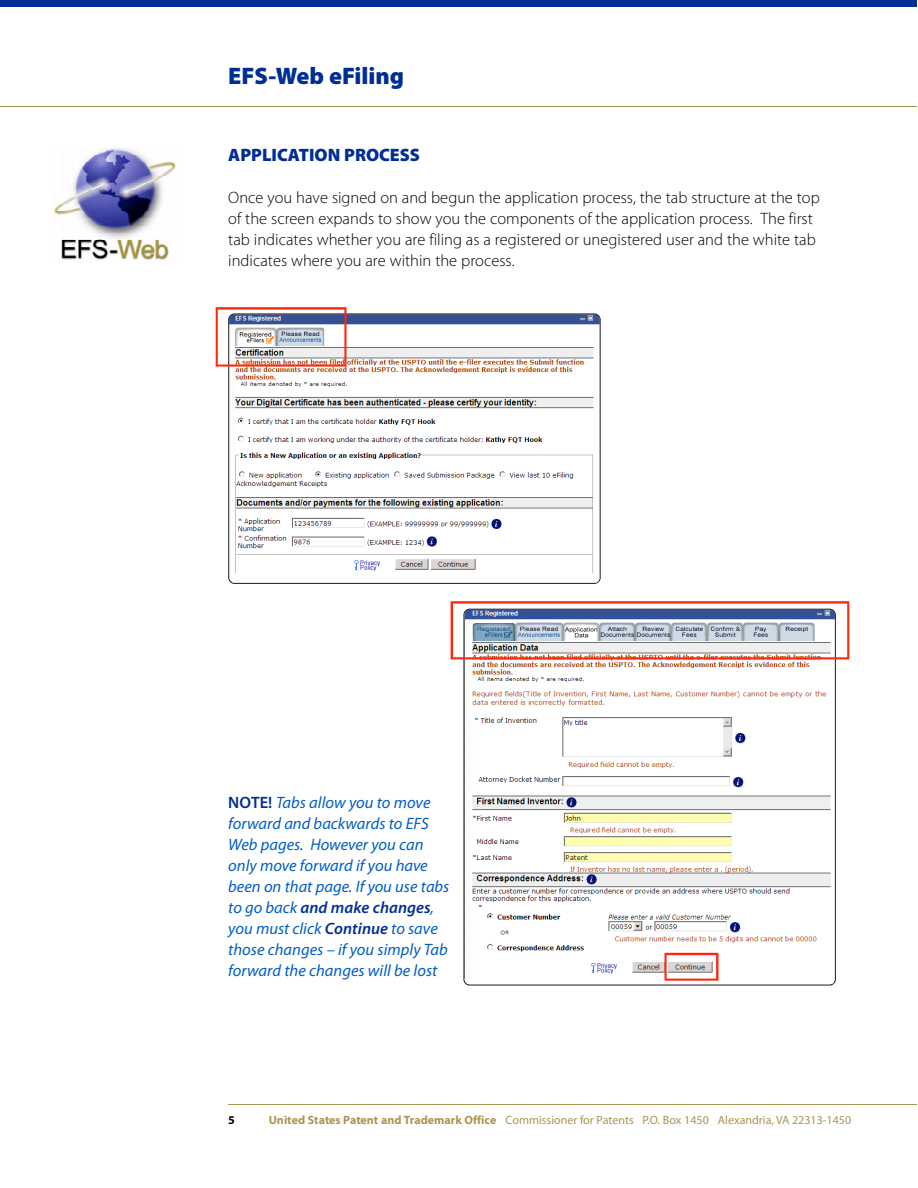
<style>
.page{position:relative;width:918px;height:1188px;background:#fff}
.page>*{position:absolute;margin:0;border:0;box-sizing:border-box;transform-origin:0 0}
.t1{font:900 24px "Myriad Pro";color:#012e95}
.t2{font:900 18px "Myriad Pro";color:#012e95}
.t3{font:300 16.5px/21px "Myriad Pro";color:#000}
.t4{font:italic 16.5px/21px "Myriad Pro";color:#005ec7}
.t5{font:12px "Myriad Pro";color:#ab9554}
.t6{font:700 12px "Myriad Pro";color:#000}
.s1{font-weight:600;font-style:normal;color:#012e95}
.s2{font-weight:600;color:#012e95}
.s3{font-weight:700}
</style>
<div class="page">
<div style="left:0;top:0;width:917px;height:7px;background:#012e95"></div>
<hr style="left:0;top:106px;width:917px;height:1px;background:#ab9554">
<hr style="left:228px;top:1105px;width:689px;height:1px;background:#ab9554">
<img style="left:52px;top:148px;width:124px;height:112px">
<svg style="left:228px;top:314px;width:373px;height:270px"></svg>
<svg style="left:464px;top:659px;width:372px;height:327px"></svg>
<img style="left:216px;top:307px;width:130px;height:60px">
<svg style="left:451px;top:601px;width:398px;height:58px"></svg>
<svg style="left:664px;top:953px;width:54px;height:28px"></svg>
<h1 class="t1" style="left:228px;top:66px;width:177px">EFS-Web eFiling</h1>
<p class="t2" style="left:228px;top:147px;width:193px">APPLICATION PROCESS</p>
<p class="t3" style="left:228px;top:188px;width:593px">Once you have signed on and begun the application process, the tab structure at the top of the screen expands to show you the components of the application process. The first tab indicates whether you are filing as a registered or unegistered user and the white tab indicates where you are within the process.</p>
<p class="t4" style="left:228px;top:793px;width:223px"><span class="s1">NOTE!</span> Tabs allow you to move forward and backwards to EFS<br>Web pages. However you can only move forward if you have been on that page. If you use tabs to go back <span class="s2">and make changes</span>, you must click <span class="s2">Continue</span> to save those changes – if you simply Tab forward the changes will be lost</p>
<p class="t6" style="left:228px;top:1115px;width:8px">5</p>
<p class="t5" style="left:269px;top:1115px;width:584px"><span class="s3">United States Patent and Trademark Office</span> Commissioner for Patents P.O. Box 1450 Alexandria, VA 22313-1450</p>
</div>
